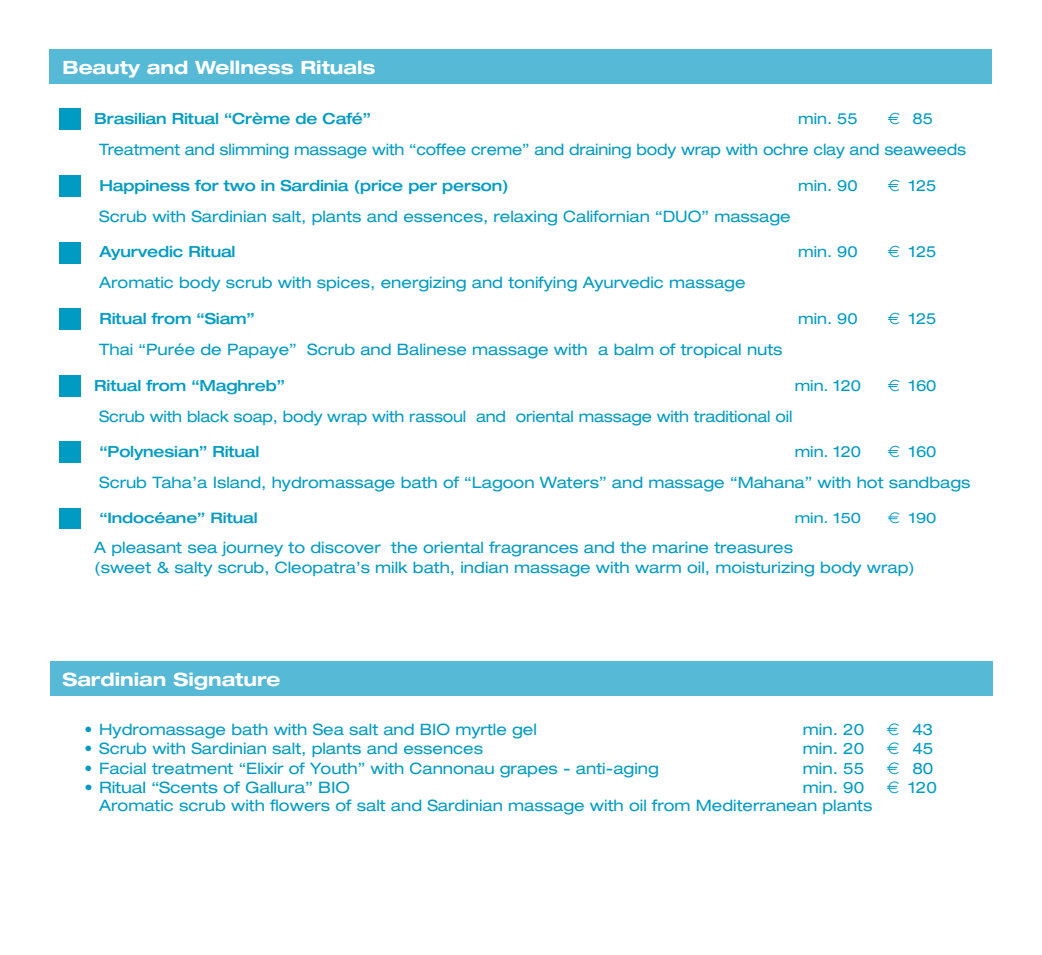
<style>
.page{position:relative;width:1042px;height:955px;background:#fff}
.page>*{position:absolute;margin:0;border:0;box-sizing:border-box;transform-origin:0 0}
.t1{font:700 expanded 18.38px "Helvetica Neue";color:#fff}
.t2{font:expanded 15.75px "Helvetica Neue";color:#009bc3}
.t3{font:expanded 15.75px "Helvetica Neue";color:#009bc3;scale:1.06 1}
.t4{font:500 expanded 15.4px "Helvetica Neue";letter-spacing:-.01em;color:#009bc3}
.t5{font:expanded 15.4px "Helvetica Neue";color:#009bc3}
.t6{font:500 expanded 14.53px "Helvetica Neue";letter-spacing:-.01em;color:#009bc3;scale:1.06 1}
.t7{font:expanded 14.53px "Helvetica Neue";color:#009bc3;scale:1.06 1}
.s1{font-family:"Euro Logo";font-stretch:normal}
</style>
<div class="page">
<div style="left:50px;top:50px;width:942px;height:34px;background:#56b9d6"></div>
<div style="left:60px;top:108px;width:21px;height:22px;background:#009bc3"></div>
<div style="left:60px;top:175px;width:21px;height:22px;background:#009bc3"></div>
<div style="left:60px;top:242px;width:21px;height:21px;background:#009bc3"></div>
<div style="left:60px;top:308px;width:21px;height:22px;background:#009bc3"></div>
<div style="left:60px;top:375px;width:21px;height:22px;background:#009bc3"></div>
<div style="left:60px;top:442px;width:21px;height:21px;background:#009bc3"></div>
<div style="left:60px;top:508px;width:21px;height:21px;background:#009bc3"></div>
<div style="left:50px;top:661px;width:942px;height:35px;background:#56b9d6"></div>
<p class="t1" style="left:62px;top:56px;width:314px">Beauty and Wellness Rituals</p>
<p class="t4" style="left:94px;top:109px;width:278px">Brasilian Ritual “Crème de Café”</p>
<p class="t5" style="left:798px;top:109px;width:61px">min. 55</p>
<p class="t5" style="left:887px;top:109px;width:47px"><span class="s1">h</span> 85</p>
<p class="t2" style="left:99px;top:140px;width:868px">Treatment and slimming massage with “coffee creme” and draining body wrap with ochre clay and seaweeds</p>
<p class="t4" style="left:99px;top:176px;width:411px">Happiness for two in Sardinia (price per person)</p>
<p class="t5" style="left:798px;top:176px;width:61px">min. 90</p>
<p class="t5" style="left:887px;top:176px;width:50px"><span class="s1">h</span> 125</p>
<p class="t2" style="left:99px;top:207px;width:693px">Scrub with Sardinian salt, plants and essences, relaxing Californian “DUO” massage</p>
<p class="t4" style="left:99px;top:242px;width:138px">Ayurvedic Ritual</p>
<p class="t5" style="left:798px;top:243px;width:61px">min. 90</p>
<p class="t5" style="left:887px;top:243px;width:50px"><span class="s1">h</span> 125</p>
<p class="t2" style="left:99px;top:273px;width:648px">Aromatic body scrub with spices, energizing and tonifying Ayurvedic massage</p>
<p class="t4" style="left:99px;top:309px;width:157px">Ritual from “Siam”</p>
<p class="t5" style="left:798px;top:309px;width:61px">min. 90</p>
<p class="t5" style="left:887px;top:309px;width:50px"><span class="s1">h</span> 125</p>
<p class="t2" style="left:99px;top:340px;width:685px">Thai “Purée de Papaye” Scrub and Balinese massage with a balm of tropical nuts</p>
<p class="t4" style="left:94px;top:376px;width:192px">Ritual from “Maghreb”</p>
<p class="t5" style="left:795px;top:376px;width:68px">min. 120</p>
<p class="t5" style="left:887px;top:376px;width:50px"><span class="s1">h</span> 160</p>
<p class="t2" style="left:99px;top:406px;width:695px">Scrub with black soap, body wrap with rassoul and oriental massage with traditional oil</p>
<p class="t4" style="left:99px;top:442px;width:161px">“Polynesian” Ritual</p>
<p class="t5" style="left:795px;top:443px;width:68px">min. 120</p>
<p class="t5" style="left:887px;top:443px;width:50px"><span class="s1">h</span> 160</p>
<p class="t2" style="left:99px;top:473px;width:873px">Scrub Taha’a Island, hydromassage bath of “Lagoon Waters” and massage “Mahana” with hot sandbags</p>
<p class="t6" style="left:99px;top:509px;width:151px">“Indocéane” Ritual</p>
<p class="t7" style="left:795px;top:509px;width:64px">min. 150</p>
<p class="t7" style="left:887px;top:509px;width:48px"><span class="s1">h</span> 190</p>
<p class="t2" style="left:94px;top:538px;width:700px">A pleasant sea journey to discover the oriental fragrances and the marine treasures</p>
<p class="t2" style="left:94px;top:557px;width:822px">(sweet &amp; salty scrub, Cleopatra’s milk bath, indian massage with warm oil, moisturizing body wrap)</p>
<p class="t1" style="left:62px;top:668px;width:220px">Sardinian Signature</p>
<p class="t2" style="left:84px;top:720px;width:454px">• Hydromassage bath with Sea salt and BIO myrtle gel</p>
<p class="t2" style="left:803px;top:720px;width:63px">min. 20</p>
<p class="t2" style="left:887px;top:720px;width:48px"><span class="s1">h</span> 43</p>
<p class="t2" style="left:84px;top:739px;width:400px">• Scrub with Sardinian salt, plants and essences</p>
<p class="t2" style="left:803px;top:739px;width:63px">min. 20</p>
<p class="t2" style="left:887px;top:739px;width:48px"><span class="s1">h</span> 45</p>
<p class="t2" style="left:84px;top:759px;width:576px">• Facial treatment “Elixir of Youth” with Cannonau grapes - anti-aging</p>
<p class="t2" style="left:803px;top:759px;width:63px">min. 55</p>
<p class="t2" style="left:887px;top:759px;width:48px"><span class="s1">h</span> 80</p>
<p class="t3" style="left:84px;top:778px;width:252px">• Ritual “Scents of Gallura” BIO</p>
<p class="t2" style="left:803px;top:778px;width:63px">min. 90</p>
<p class="t2" style="left:887px;top:778px;width:52px"><span class="s1">h</span> 120</p>
<p class="t2" style="left:99px;top:796px;width:774px">Aromatic scrub with flowers of salt and Sardinian massage with oil from Mediterranean plants</p>
</div>
